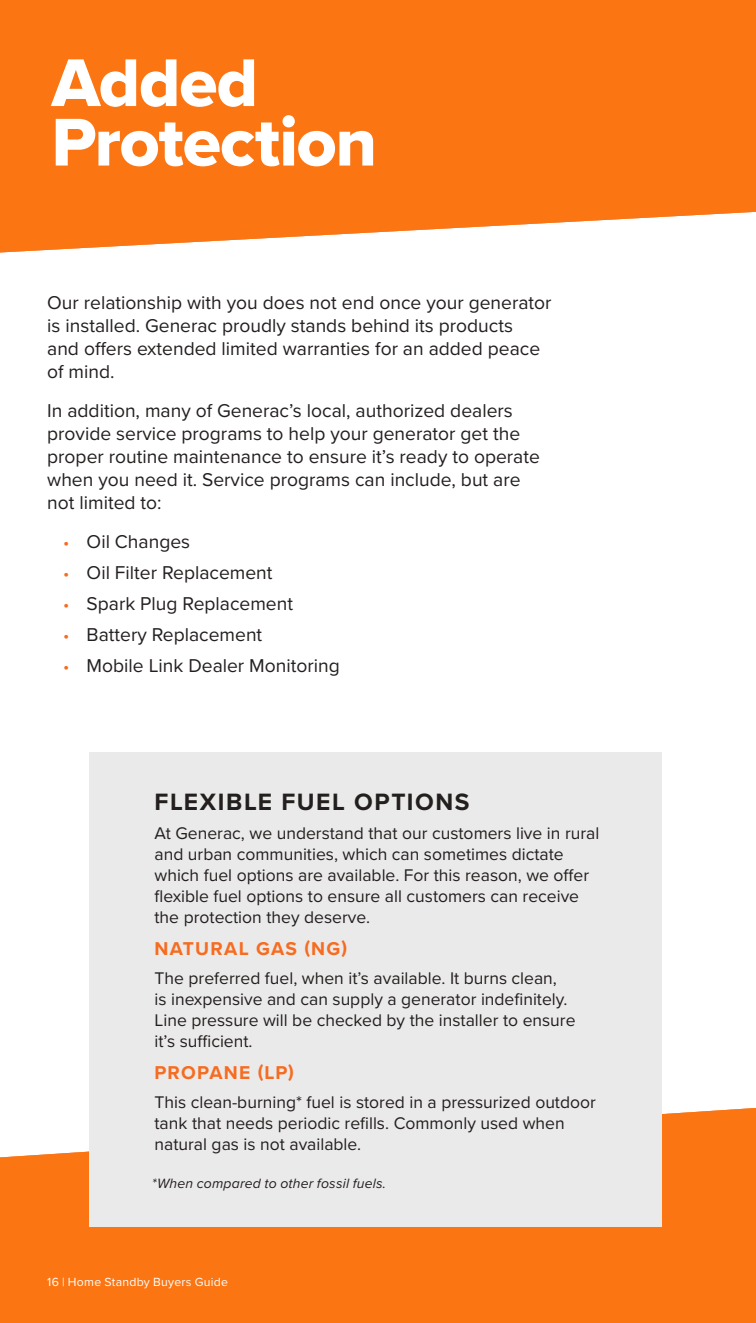
<style>
.page{position:relative;width:756px;height:1323px;background:#fff}
.page>*{position:absolute;margin:0;border:0;box-sizing:border-box;transform-origin:0 0}
.t1{font:70px/59.5px "Proxima Nova Extrabld";letter-spacing:-.015em;color:#fff}
.t2{font:700 24.5px "Proxima Nova";letter-spacing:.065em;color:#241f1f}
.t3{font:19.25px/23.1px "Proxima Nova";color:#241f1f}
.t4{font:700 19.25px "Proxima Nova";letter-spacing:.065em;color:#f66c20}
.t5{font:17.5px/21px "Proxima Nova";color:#241f1f}
.t6{font:italic 14px "Proxima Nova";letter-spacing:.01em;color:#241f1f}
.t7{font:12.25px "Proxima Nova";letter-spacing:.02em;color:#fff}
.s1{font-size:17.5px;color:#f66c20}
</style>
<div class="page">
<div style="left:0;top:1108px;width:756px;height:215px;background:#fb7513"></div>
<svg style="left:0;top:0;width:756px;height:253px;background:#fb8026"></svg>
<div style="left:89px;top:752px;width:573px;height:475px;background:#ebeaea"></div>
<h1 class="t1" style="left:52px;top:52px;width:327px">Added<br>Protection</h1>
<p class="t3" style="left:47px;top:290px;width:506px">Our relationship with you does not end once your generator is installed. Generac proudly stands behind its products<br>and offers extended limited warranties for an added peace of mind.</p>
<p class="t3" style="left:47px;top:398px;width:494px">In addition, many of Generac’s local, authorized dealers provide service programs to help your generator get the proper routine maintenance to ensure it’s ready to operate when you need it. Service programs can include, but are not limited to:</p>
<p class="t3" style="left:63px;top:529px;width:129px"><span class="s1">•</span> Oil Changes</p>
<p class="t3" style="left:63px;top:560px;width:211px"><span class="s1">•</span> Oil Filter Replacement</p>
<p class="t3" style="left:63px;top:591px;width:232px"><span class="s1">•</span> Spark Plug Replacement</p>
<p class="t3" style="left:63px;top:622px;width:201px"><span class="s1">•</span> Battery Replacement</p>
<p class="t3" style="left:63px;top:653px;width:278px"><span class="s1">•</span> Mobile Link Dealer Monitoring</p>
<h2 class="t2" style="left:155px;top:784px;width:316px">FLEXIBLE FUEL OPTIONS</h2>
<p class="t5" style="left:155px;top:822px;width:446px">At Generac, we understand that our customers live in rural and urban communities, which can sometimes dictate which fuel options are available. For this reason, we offer flexible fuel options to ensure all customers can receive the protection they deserve.</p>
<p class="t4" style="left:155px;top:934px;width:194px">NATURAL GAS (NG)</p>
<p class="t5" style="left:155px;top:967px;width:423px">The preferred fuel, when it’s available. It burns clean,<br>is inexpensive and can supply a generator indefinitely.<br>Line pressure will be checked by the installer to ensure it’s sufficient.</p>
<p class="t4" style="left:155px;top:1059px;width:141px">PROPANE (LP)</p>
<p class="t5" style="left:155px;top:1091px;width:443px">This clean-burning* fuel is stored in a pressurized outdoor tank that needs periodic refills. Commonly used when natural gas is not available.</p>
<p class="t6" style="left:152px;top:1173px;width:236px">*When compared to other fossil fuels.</p>
<p class="t7" style="left:47px;top:1273px;width:182px">16 | Home Standby Buyers Guide</p>
</div>
